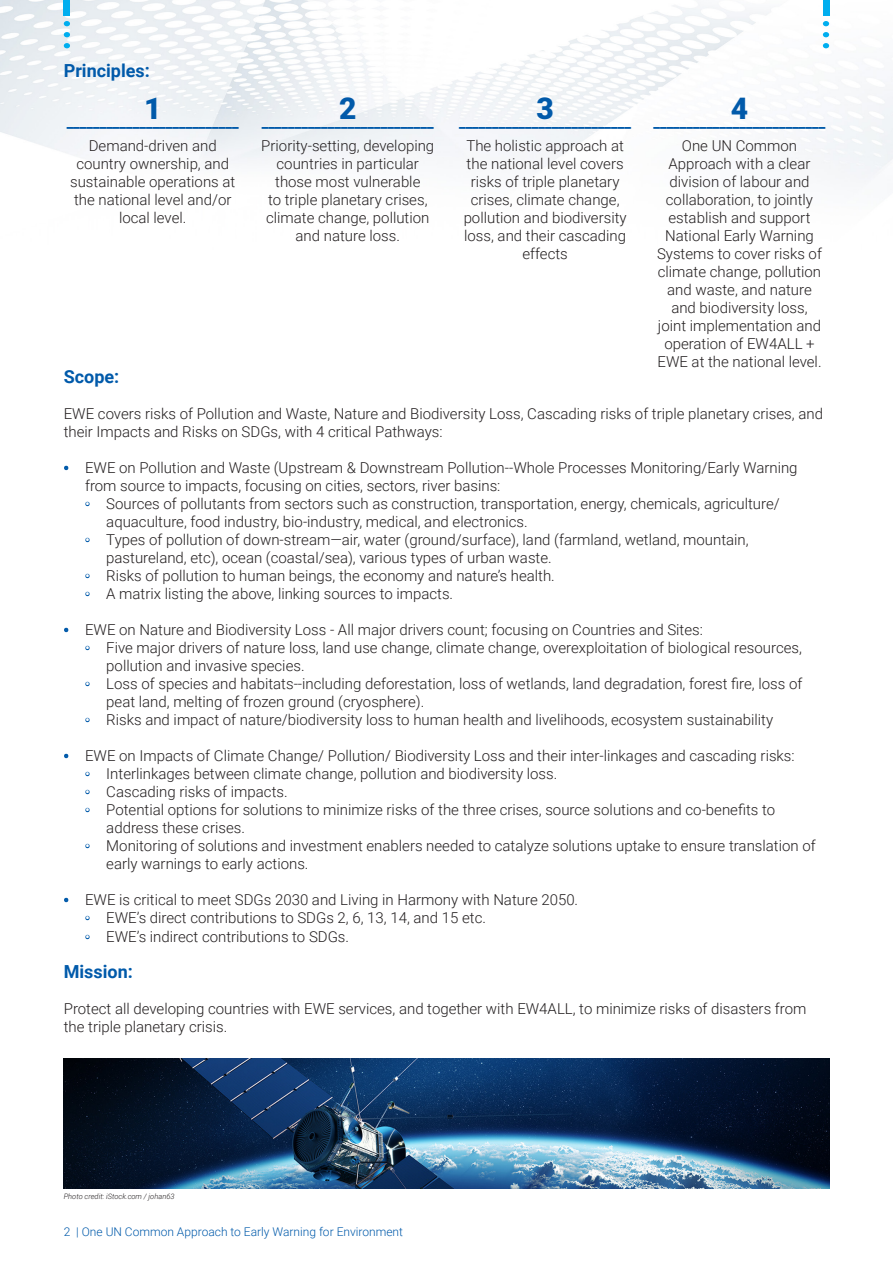
<style>
.page{position:relative;width:893px;height:1263px;background:#fff}
.page>*{position:absolute;margin:0;border:0;box-sizing:border-box;transform-origin:0 0}
.t1{font:900 30px "Roboto";color:#015aaa}
.t2{font:700 18px "Roboto";color:#015aaa}
.t3{font:300 15px/18px "Roboto";color:#231f20}
.t4{font:900 15px "Roboto";color:#015aaa}
.t5{font:300 12px "Roboto";color:#015aaa}
.t6{font:italic 300 7.5px "Roboto";color:#231f20}
.s1{color:#015aaa}
</style>
<div class="page">
<img style="left:0;top:0;width:893px;height:182px">
<svg style="left:64px;top:21px;width:6px;height:5px"></svg>
<svg style="left:64px;top:32px;width:6px;height:5px"></svg>
<svg style="left:64px;top:43px;width:6px;height:5px"></svg>
<div style="left:64px;top:0;width:6px;height:15px;background:#00aeef"></div>
<svg style="left:823px;top:21px;width:6px;height:5px"></svg>
<svg style="left:823px;top:32px;width:6px;height:5px"></svg>
<svg style="left:823px;top:43px;width:6px;height:5px"></svg>
<div style="left:823px;top:0;width:6px;height:15px;background:#00aeef"></div>
<img style="left:64px;top:1059px;width:765px;height:130px">
<p class="t2" style="left:64px;top:58px;width:88px">Principles:</p>
<p class="t1" style="left:144px;top:88px;width:19px">1</p>
<p class="t3" style="left:89px;top:136px;width:129px">Demand-driven and</p>
<p class="t3" style="left:70px;top:154px;width:167px;text-align:center">country ownership, and sustainable operations at the national level and/or local level.</p>
<p class="t4" style="left:67px;top:111px;width:173px">__________________________</p>
<p class="t1" style="left:339px;top:88px;width:19px">2</p>
<p class="t3" style="left:261px;top:136px;width:174px;text-align:center">Priority-setting, developing countries in particular those most vulnerable<br>to triple planetary crises, climate change, pollution and nature loss.</p>
<p class="t4" style="left:262px;top:111px;width:173px">__________________________</p>
<p class="t1" style="left:536px;top:88px;width:19px">3</p>
<p class="t3" style="left:464px;top:136px;width:164px;text-align:center">The holistic approach at the national level covers risks of triple planetary crises, climate change, pollution and biodiversity loss, and their cascading effects</p>
<p class="t4" style="left:459px;top:111px;width:173px">__________________________</p>
<p class="t1" style="left:731px;top:88px;width:19px">4</p>
<p class="t3" style="left:657px;top:136px;width:166px;text-align:center">One UN Common<br>Approach with a clear division of labour and collaboration, to jointly establish and support<br>National Early Warning<br>Systems to cover risks of climate change, pollution and waste, and nature and biodiversity loss, joint implementation and operation of EW4ALL +<br>EWE at the national level.</p>
<p class="t4" style="left:653px;top:111px;width:173px">__________________________</p>
<p class="t2" style="left:64px;top:364px;width:57px">Scope:</p>
<p class="t3" style="left:64px;top:404px;width:761px">EWE covers risks of Pollution and Waste, Nature and Biodiversity Loss, Cascading risks of triple planetary crises, and their Impacts and Risks on SDGs, with 4 critical Pathways:</p>
<p class="t3" style="left:85px;top:458px;width:714px;text-indent:-21px"><span class="s1">•</span> EWE on Pollution and Waste (Upstream &amp; Downstream Pollution--Whole Processes Monitoring/Early Warning from source to impacts, focusing on cities, sectors, river basins:</p>
<p class="t3" style="left:106px;top:494px;width:675px;text-indent:-21px"><span class="s1">•</span> Sources of pollutants from sectors such as construction, transportation, energy, chemicals, agriculture/ aquaculture, food industry, bio-industry, medical, and electronics.</p>
<p class="t3" style="left:106px;top:530px;width:644px;text-indent:-21px"><span class="s1">•</span> Types of pollution of down-stream—air, water (ground/surface), land (farmland, wetland, mountain, pastureland, etc), ocean (coastal/sea), various types of urban waste.</p>
<p class="t3" style="left:85px;top:566px;width:471px"><span class="s1">•</span> Risks of pollution to human beings, the economy and nature’s health.</p>
<p class="t3" style="left:85px;top:584px;width:370px"><span class="s1">•</span> A matrix listing the above, linking sources to impacts.</p>
<p class="t3" style="left:64px;top:620px;width:641px"><span class="s1">•</span> EWE on Nature and Biodiversity Loss - All major drivers count; focusing on Countries and Sites:</p>
<p class="t3" style="left:106px;top:638px;width:697px;text-indent:-21px"><span class="s1">•</span> Five major drivers of nature loss, land use change, climate change, overexploitation of biological resources, pollution and invasive species.</p>
<p class="t3" style="left:106px;top:674px;width:698px;text-indent:-21px"><span class="s1">•</span> Loss of species and habitats--including deforestation, loss of wetlands, land degradation, forest fire, loss of peat land, melting of frozen ground (cryosphere).</p>
<p class="t3" style="left:85px;top:710px;width:690px"><span class="s1">•</span> Risks and impact of nature/biodiversity loss to human health and livelihoods, ecosystem sustainability</p>
<p class="t3" style="left:64px;top:746px;width:732px"><span class="s1">•</span> EWE on Impacts of Climate Change/ Pollution/ Biodiversity Loss and their inter-linkages and cascading risks:</p>
<p class="t3" style="left:85px;top:764px;width:474px"><span class="s1">•</span> Interlinkages between climate change, pollution and biodiversity loss.</p>
<p class="t3" style="left:85px;top:782px;width:204px"><span class="s1">•</span> Cascading risks of impacts.</p>
<p class="t3" style="left:106px;top:800px;width:670px;text-indent:-21px"><span class="s1">•</span> Potential options for solutions to minimize risks of the three crises, source solutions and co-benefits to address these crises.</p>
<p class="t3" style="left:106px;top:836px;width:711px;text-indent:-21px"><span class="s1">•</span> Monitoring of solutions and investment enablers needed to catalyze solutions uptake to ensure translation of early warnings to early actions.</p>
<p class="t3" style="left:64px;top:890px;width:516px"><span class="s1">•</span> EWE is critical to meet SDGs 2030 and Living in Harmony with Nature 2050.</p>
<p class="t3" style="left:85px;top:908px;width:402px"><span class="s1">•</span> EWE’s direct contributions to SDGs 2, 6, 13, 14, and 15 etc.</p>
<p class="t3" style="left:85px;top:927px;width:266px"><span class="s1">•</span> EWE’s indirect contributions to SDGs.</p>
<p class="t2" style="left:64px;top:959px;width:71px">Mission:</p>
<p class="t3" style="left:64px;top:999px;width:744px">Protect all developing countries with EWE services, and together with EW4ALL, to minimize risks of disasters from the triple planetary crisis.</p>
<p class="t6" style="left:64px;top:1191px;width:112px">Photo credit: iStock.com / johan63</p>
<p class="t5" style="left:64px;top:1224px;width:341px">2 | One UN Common Approach to Early Warning for Environment</p>
</div>
